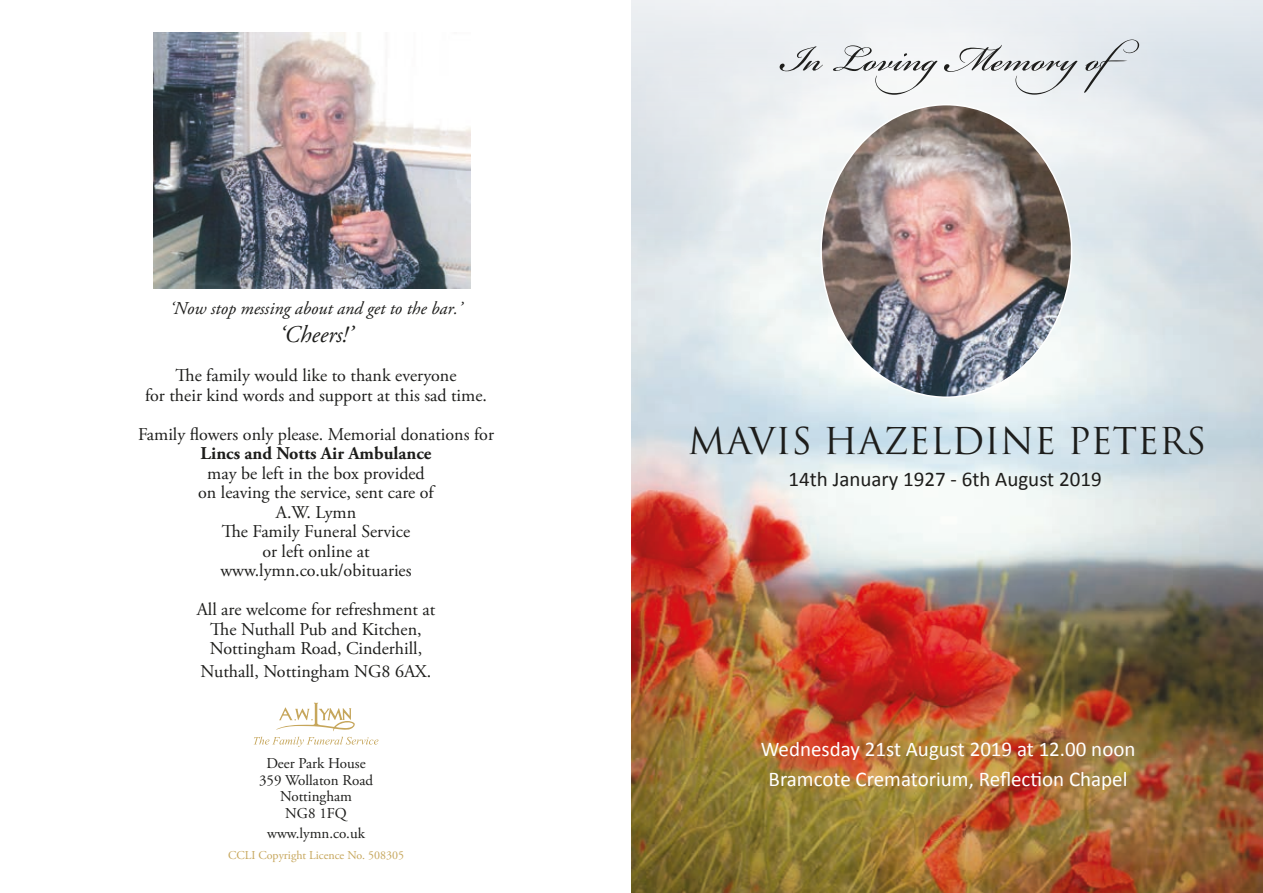
<style>
.page{position:relative;width:1263px;height:893px;background:#fff}
.page>*{position:absolute;margin:0;border:0;box-sizing:border-box;transform-origin:0 0}
.t1{font:55.5px "Bickham Script Pro";color:#1d1d1b}
.t2{font:36px "Trajan Pro";color:#1d1d1b}
.t3{font:italic 24px "Adobe Garamond Pro";color:#1d1d1b}
.t4{font:21px/30px "Calibri";color:#fff;text-align:center}
.t5{font:21px "Calibri";color:#1d1d1b}
.t6{font:18px/19.5px "Adobe Garamond Pro";color:#1d1d1b;text-align:center}
.t7{font:italic 18px "Adobe Garamond Pro";color:#1d1d1b}
.t8{font:700 18px "Adobe Garamond Pro";color:#1d1d1b}
.t9{font:15px/16.5px "Adobe Garamond Pro";color:#1d1d1b;text-align:center}
.t10{font:12px "Adobe Garamond Pro";color:#c6a65b}
</style>
<div class="page">
<img style="left:631px;top:0;width:632px;height:893px">
<svg style="left:254px;top:703px;width:124px;height:44px"></svg>
<img style="left:821px;top:105px;width:250px;height:292px">
<img style="left:154px;top:33px;width:316px;height:255px">
<p class="t7" style="left:170px;top:297px;width:293px">‘Now stop messing about and get to the bar.’</p>
<h3 class="t3" style="left:280px;top:320px;width:74px">‘Cheers!’</h3>
<p class="t6" style="left:145px;top:366px;width:343px">The family would like to thank everyone<br>for their kind words and support at this sad time.</p>
<p class="t6" style="left:138px;top:425px;width:357px">Family flowers only please. Memorial donations for</p>
<p class="t8" style="left:201px;top:443px;width:232px">Lincs and Notts Air Ambulance</p>
<p class="t6" style="left:198px;top:464px;width:237px">may be left in the box provided on leaving the service, sent care of<br>A.W. Lymn<br>The Family Funeral Service<br>or left online at www.lymn.co.uk/obituaries</p>
<p class="t6" style="left:197px;top:600px;width:240px">All are welcome for refreshment at<br>The Nuthall Pub and Kitchen,<br>Nottingham Road, Cinderhill,</p>
<p class="t6" style="left:201px;top:662px;width:232px">Nuthall, Nottingham NG8 6AX.</p>
<p class="t9" style="left:259px;top:756px;width:116px">Deer Park House<br>359 Wollaton Road<br>Nottingham<br>NG8 1FQ</p>
<p class="t9" style="left:267px;top:826px;width:99px">www.lymn.co.uk</p>
<p class="t10" style="left:228px;top:848px;width:178px">CCLI Copyright Licence No. 508305</p>
<h1 class="t1" style="left:781px;top:19px;width:376px">In LovingMemoryof</h1>
<h2 class="t2" style="left:688px;top:418px;width:520px">MAVIS HAZELDINE PETERS</h2>
<p class="t5" style="left:788px;top:466px;width:315px">14th January 1927 - 6th August 2019</p>
<p class="t4" style="left:761px;top:734px;width:376px">Wednesday 21st August 2019 at 12.00 noon<br>Bramcote Crematorium, Reflection Chapel</p>
</div>
